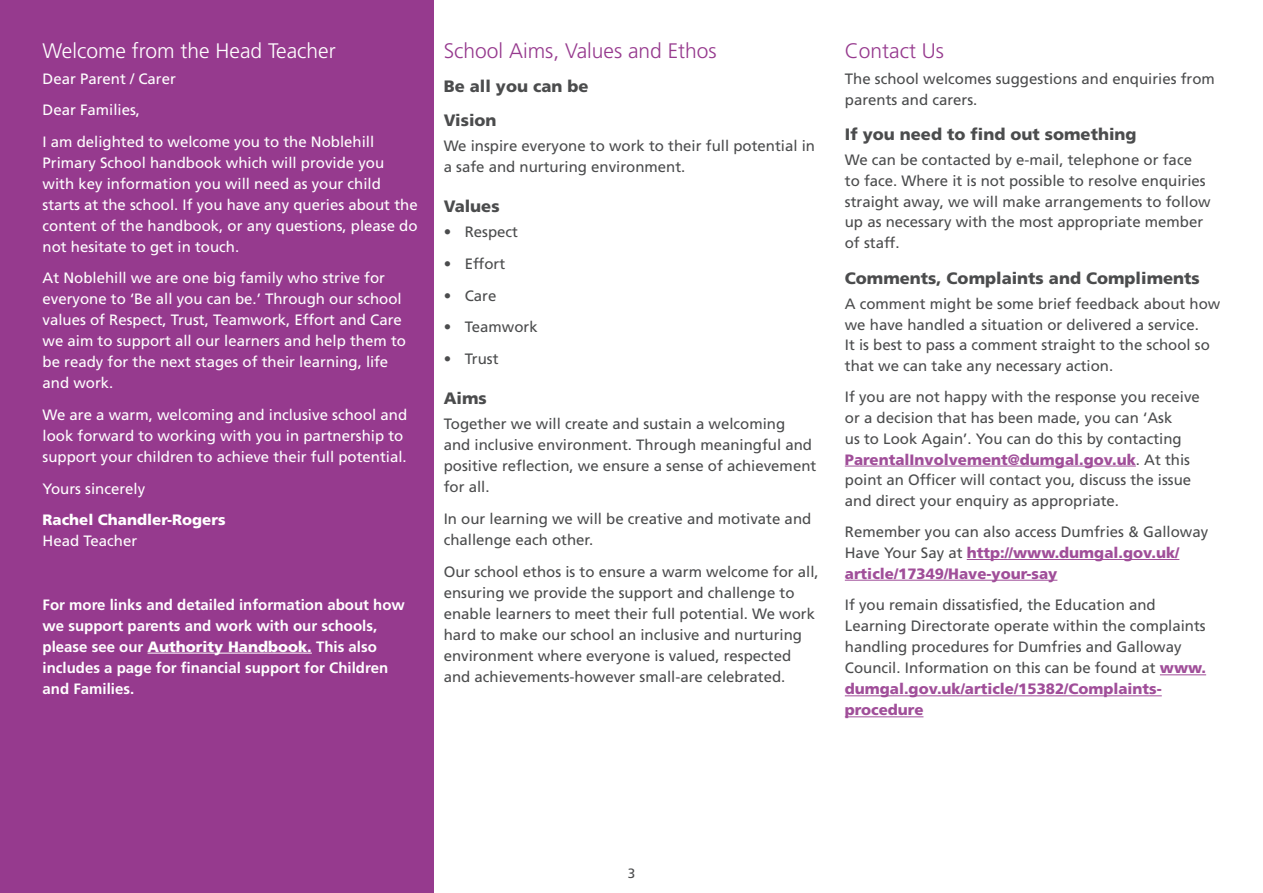
<style>
.page{position:relative;width:1263px;height:893px;background:#fff}
.page>*{position:absolute;margin:0;border:0;box-sizing:border-box;transform-origin:0 0}
.t1{font:300 21px "Frutiger LT Pro";color:#963a8e}
.t2{font:300 21px "Frutiger LT Pro";color:#fff}
.Sub_heading_1{font:900 16.5px "Frutiger LT Pro";color:#4b4c4d}
.Body{font:15px/21px "Frutiger LT Pro";color:#4b4c4d}
.Body-2{font:15px/21px "Frutiger LT Pro";color:#fff}
.Body-3{font:700 15px/21px "Frutiger LT Pro";color:#fff}
.Bullets{font:15px "Frutiger LT Pro";color:#4b4c4d}
.Body-4{font:900 15px/21px "Frutiger LT Pro";color:#fff}
.t3{font:13.5px "Frutiger LT Pro";color:#4b4c4d}
.s1{font-weight:400}
.s2{font-weight:900}
.s3{font-weight:900;color:#a04e99}
</style>
<div class="page">
<div style="left:0;top:0;width:433px;height:893px;background:#963a8e"></div>
<hr style="left:148px;top:653px;width:164px;height:1px;background:#fff">
<hr style="left:845px;top:466px;width:291px;height:1px;background:#a04e99">
<hr style="left:967px;top:559px;width:212px;height:1px;background:#a04e99">
<hr style="left:845px;top:580px;width:212px;height:1px;background:#a04e99">
<hr style="left:1160px;top:675px;width:46px;height:1px;background:#a04e99">
<hr style="left:845px;top:696px;width:317px;height:1px;background:#a04e99">
<hr style="left:845px;top:717px;width:78px;height:1px;background:#a04e99">
<h2 class="t2" style="left:43px;top:39px;width:295px">Welcome from the Head Teacher</h2>
<p class="Body-2" style="left:43px;top:68px;width:135px">Dear Parent / Carer</p>
<p class="Body-2" style="left:43px;top:100px;width:99px">Dear Families,</p>
<p class="Body-2" style="left:43px;top:131px;width:377px">I am delighted to welcome you to the Noblehill Primary School handbook which will provide you with key information you will need as your child starts at the school. If you have any queries about the content of the handbook, or any questions, please do not hesitate to get in touch.</p>
<p class="Body-2" style="left:43px;top:268px;width:365px">At Noblehill we are one big family who strive for everyone to ‘Be all you can be.’ Through our school values of Respect, Trust, Teamwork, Effort and Care we aim to support all our learners and help them to be ready for the next stages of their learning, life and work.</p>
<p class="Body-2" style="left:43px;top:404px;width:366px">We are a warm, welcoming and inclusive school and look forward to working with you in partnership to support your children to achieve their full potential.</p>
<p class="Body-2" style="left:43px;top:478px;width:104px">Yours sincerely</p>
<p class="Body-4" style="left:43px;top:510px;width:185px">Rachel Chandler-Rogers<br><span class="s1">Head Teacher</span></p>
<p class="Body-3" style="left:43px;top:594px;width:364px">For more links and detailed information about how we support parents and work with our schools, please see our <span class="s2">Authority Handbook.</span> This also includes a page for financial support for Children and Families.</p>
<h2 class="t1" style="left:444px;top:39px;width:275px">School Aims, Values and Ethos</h2>
<h3 class="Sub_heading_1" style="left:444px;top:76px;width:146px">Be all you can be</h3>
<h3 class="Sub_heading_1" style="left:444px;top:110px;width:54px">Vision</h3>
<p class="Body" style="left:444px;top:135px;width:373px">We inspire everyone to work to their full potential in a safe and nurturing environment.</p>
<h3 class="Sub_heading_1" style="left:444px;top:196px;width:57px">Values</h3>
<p class="Bullets" style="left:444px;top:223px;width:76px">• Respect</p>
<p class="Bullets" style="left:444px;top:255px;width:63px">• Effort</p>
<p class="Bullets" style="left:444px;top:287px;width:54px">• Care</p>
<p class="Bullets" style="left:444px;top:318px;width:96px">• Teamwork</p>
<p class="Bullets" style="left:444px;top:350px;width:56px">• Trust</p>
<h3 class="Sub_heading_1" style="left:444px;top:388px;width:45px">Aims</h3>
<p class="Body" style="left:444px;top:414px;width:374px">Together we will create and sustain a welcoming<br>and inclusive environment. Through meaningful and positive reflection, we ensure a sense of achievement for all.</p>
<p class="Body" style="left:444px;top:508px;width:369px">In our learning we will be creative and motivate and challenge each other.</p>
<p class="Body" style="left:444px;top:561px;width:377px">Our school ethos is to ensure a warm welcome for all, ensuring we provide the support and challenge to enable learners to meet their full potential. We work hard to make our school an inclusive and nurturing environment where everyone is valued, respected and achievements-however small-are celebrated.</p>
<h2 class="t1" style="left:845px;top:39px;width:101px">Contact Us</h2>
<p class="Body" style="left:845px;top:68px;width:372px">The school welcomes suggestions and enquiries from parents and carers.</p>
<h3 class="Sub_heading_1" style="left:845px;top:125px;width:293px">If you need to find out something</h3>
<p class="Body" style="left:845px;top:150px;width:367px">We can be contacted by e-mail, telephone or face<br>to face. Where it is not possible to resolve enquiries straight away, we will make arrangements to follow up as necessary with the most appropriate member of staff.</p>
<h3 class="Sub_heading_1" style="left:845px;top:268px;width:356px">Comments, Complaints and Compliments</h3>
<p class="Body" style="left:845px;top:294px;width:377px">A comment might be some brief feedback about how we have handled a situation or delivered a service.<br>It is best to pass a comment straight to the school so that we can take any necessary action.</p>
<p class="Body" style="left:845px;top:387px;width:357px">If you are not happy with the response you receive or a decision that has been made, you can ‘Ask<br>us to Look Again’. You can do this by contacting <span class="s3">ParentalInvolvement@dumgal.gov.uk</span>. At this point an Officer will contact you, discuss the issue and direct your enquiry as appropriate.</p>
<p class="Body" style="left:845px;top:522px;width:365px">Remember you can also access Dumfries &amp; Galloway<br>Have Your Say at <span class="s3">http://www.dumgal.gov.uk/ article/17349/Have-your-say</span></p>
<p class="Body" style="left:845px;top:595px;width:363px">If you remain dissatisfied, the Education and Learning Directorate operate within the complaints handling procedures for Dumfries and Galloway Council. Information on this can be found at <span class="s3">www. dumgal.gov.uk/article/15382/Complaints&shy;procedure</span></p>
<p class="t3" style="left:628px;top:865px;width:9px">3</p>
</div>
